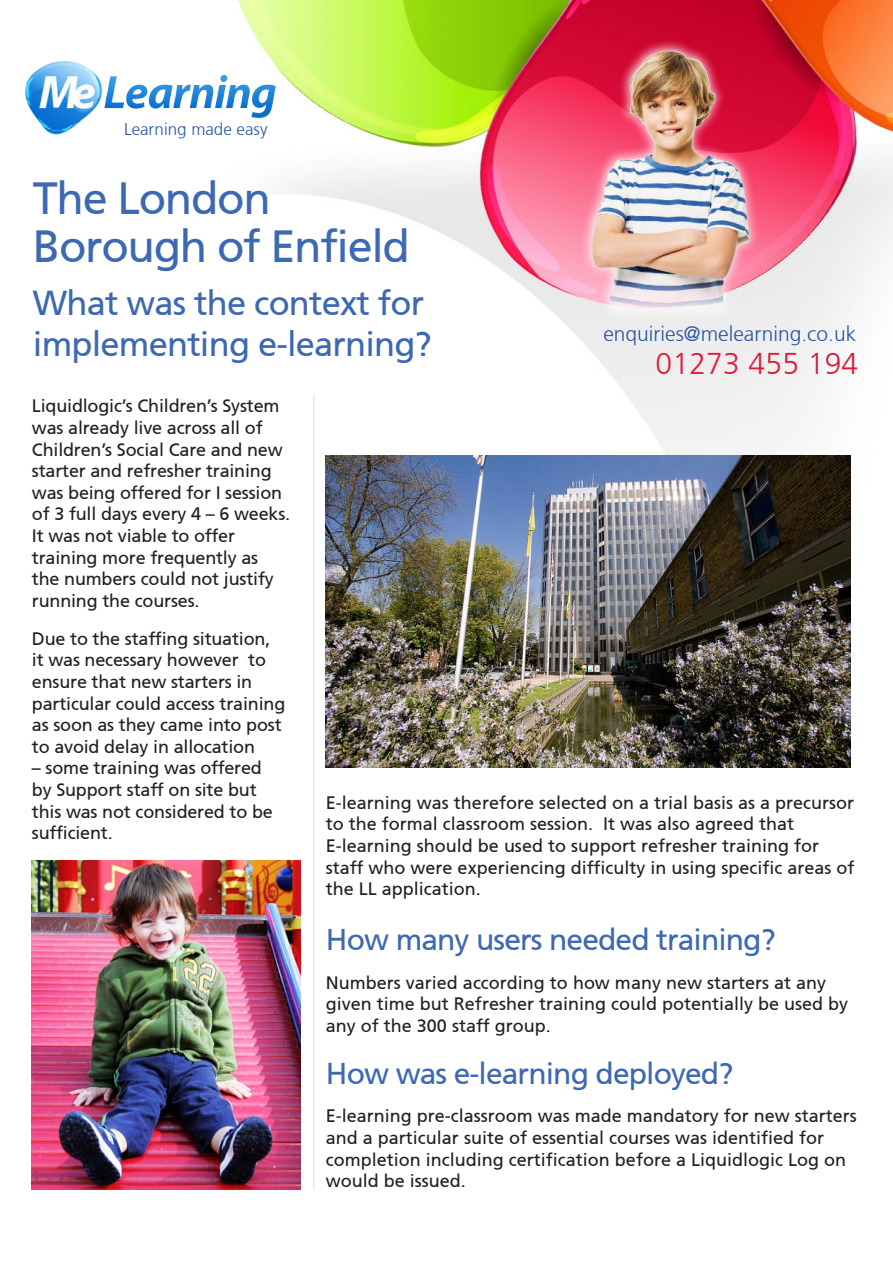
<style>
.page{position:relative;width:893px;height:1263px;background:#fff}
.page>*{position:absolute;margin:0;border:0;box-sizing:border-box;transform-origin:0 0}
.t1{font:45px/48px "Articulate";letter-spacing:-.03em;color:#3d68b2}
.t2{font:34.5px/41.4px "Articulate";letter-spacing:-.025em;color:#3d68b2}
.t3{font:30px "Articulate";letter-spacing:-.03em;color:#3d68b2}
.t4{font:300 30px "Articulate";letter-spacing:.005em;color:#da1e3a}
.t5{font:300 21px "Articulate";color:#2456a2}
.t6{font:18px/21.6px "Articulate";color:#231f20}
.t7{font:300 16.95px "Articulate";color:#2456a2}
</style>
<div class="page">
<img style="left:25px;top:0;width:868px;height:678px">
<img style="left:26px;top:61px;width:249px;height:73px">
<img style="left:326px;top:455px;width:524px;height:312px">
<img style="left:32px;top:860px;width:269px;height:329px">
<div style="left:580px;top:39px;width:180px;height:283px;background:#fff;opacity:.75"></div>
<img style="left:591px;top:51px;width:158px;height:259px">
<hr style="left:313px;top:395px;width:1px;height:794px;background:#3d68b2">
<p class="t7" style="left:124px;top:122px;width:145px">Learning made easy</p>
<h1 class="t1" style="left:33px;top:178px;width:379px">The London<br>Borough of Enfield</h1>
<h2 class="t2" style="left:33px;top:285px;width:400px">What was the context for implementing e-learning?</h2>
<p class="t6" style="left:32px;top:397px;width:260px">Liquidlogic’s Children’s System was already live across all of<br>Children’s Social Care and new starter and refresher training was being offered for I session of 3 full days every 4 – 6 weeks.<br>It was not viable to offer training more frequently as the numbers could not justify running the courses.</p>
<p class="t6" style="left:32px;top:629px;width:255px">Due to the staffing situation, it was necessary however to ensure that new starters in particular could access training as soon as they came into post to avoid delay in allocation</p>
<p class="t6" style="left:32px;top:759px;width:243px">– some training was offered by Support staff on site but this was not considered to be sufficient.</p>
<p class="t5" style="left:603px;top:325px;width:254px">enquiries@melearning.co.uk</p>
<h3 class="t4" style="left:656px;top:351px;width:204px">01273 455 194</h3>
<p class="t6" style="left:326px;top:793px;width:530px">E-learning was therefore selected on a trial basis as a precursor to the formal classroom session. It was also agreed that E-learning should be used to support refresher training for staff who were experiencing difficulty in using specific areas of the LL application.</p>
<h3 class="t3" style="left:326px;top:927px;width:451px">How many users needed training?</h3>
<p class="t6" style="left:326px;top:973px;width:524px">Numbers varied according to how many new starters at any given time but Refresher training could potentially be used by any of the 300 staff group.</p>
<h3 class="t3" style="left:326px;top:1061px;width:409px">How was e-learning deployed?</h3>
<p class="t6" style="left:326px;top:1107px;width:532px">E-learning pre-classroom was made mandatory for new starters and a particular suite of essential courses was identified for completion including certification before a Liquidlogic Log on would be issued.</p>
</div>
